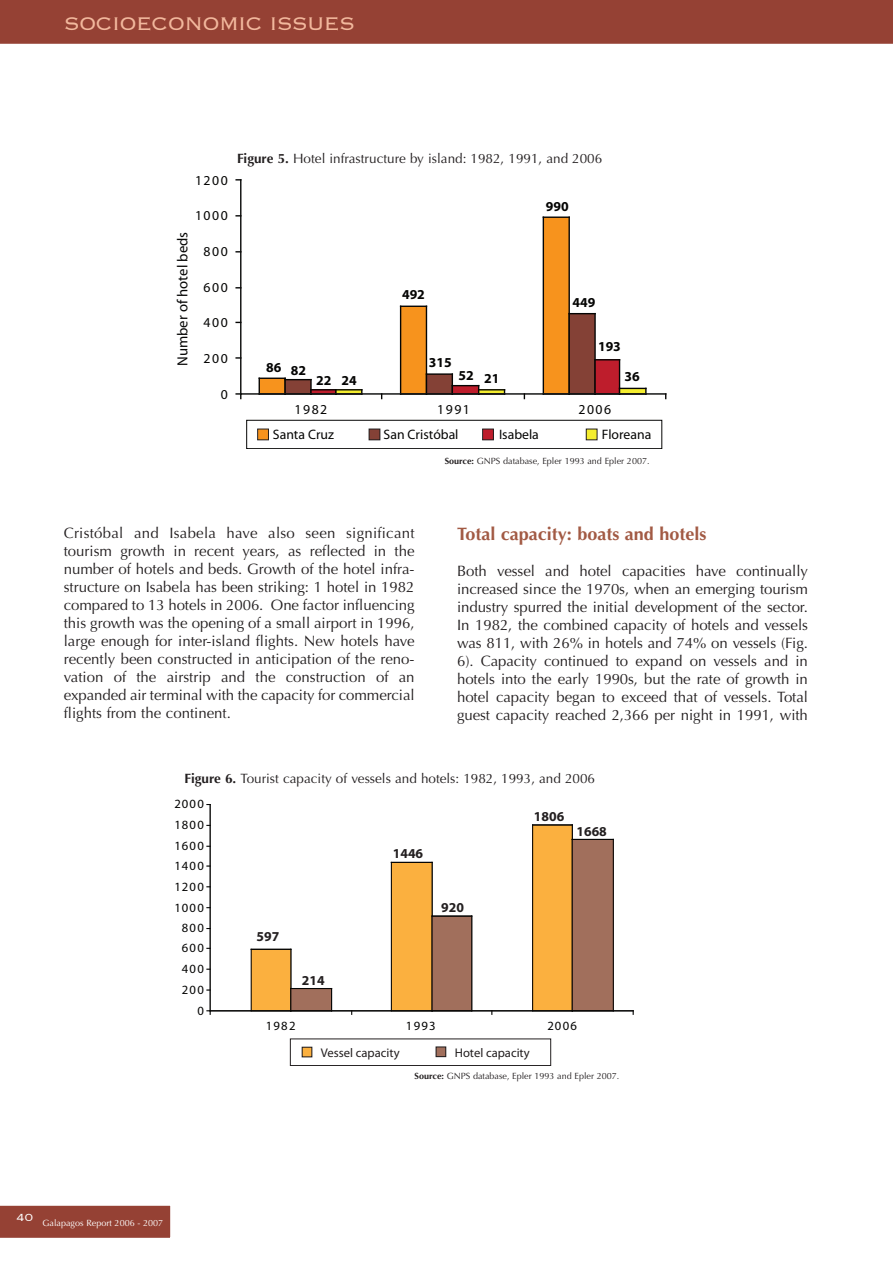
<style>
.page{position:relative;width:893px;height:1263px;background:#fff}
.page>*{position:absolute;margin:0;border:0;box-sizing:border-box;transform-origin:0 0}
.t1{font:300 24px "Copperplate";letter-spacing:-.03em;color:#f2b89d}
.t2{font:700 18px "Optima";color:#a25a44}
.t3{font:15px/18px "Optima";letter-spacing:-.005em;color:#231f20;text-align:justify}
.t4{font:14.7px "Myriad";color:#050504}
.t5{font:13.65px "Myriad";letter-spacing:.125em;color:#050504}
.t6{font:700 13.65px "Myriad";color:#050504}
.t7{font:700 13.65px "Myriad Pro";color:#231f20}
.t8{font:13.5px "Optima";color:#231f20}
.t9{font:300 13.5px "Copperplate";color:#fff}
.t10{font:12.6px "Myriad";letter-spacing:.1em;color:#050504}
.t11{font:12.6px "Myriad Pro";color:#231f20}
.t12{font:9px "Optima";color:#231f20}
.t13{font:9px "Optima";color:#fff}
.s1{font-weight:700}
</style>
<div class="page">
<div style="left:0;top:0;width:893px;height:44px;background:#954134"></div>
<div style="left:0;top:1205px;width:171px;height:33px;background:#954134"></div>
<div style="left:258px;top:429px;width:10px;height:11px;background:#f7931d"></div>
<div style="left:257px;top:428px;width:12px;height:12px;border:1px solid #231f20"></div>
<div style="left:369px;top:429px;width:11px;height:11px;background:#844136"></div>
<div style="left:369px;top:428px;width:11px;height:12px;border:1px solid #231f20"></div>
<div style="left:483px;top:429px;width:10px;height:11px;background:#be1d2c"></div>
<div style="left:482px;top:428px;width:12px;height:12px;border:1px solid #231f20"></div>
<div style="left:586px;top:429px;width:11px;height:11px;background:#f4ed2f"></div>
<div style="left:586px;top:428px;width:12px;height:12px;border:1px solid #231f20"></div>
<div style="left:401px;top:306px;width:25px;height:88px;background:#f7931d"></div>
<svg style="left:401px;top:306px;width:25px;height:1px"></svg>
<hr style="left:426px;top:306px;width:1px;height:88px;background:#050504">
<hr style="left:400px;top:306px;width:1px;height:88px;background:#050504">
<div style="left:543px;top:217px;width:26px;height:177px;background:#f7931d"></div>
<hr style="left:543px;top:216px;width:26px;height:2px;background:#050504">
<hr style="left:568px;top:217px;width:2px;height:177px;background:#050504">
<hr style="left:543px;top:217px;width:1px;height:177px;background:#050504">
<div style="left:426px;top:374px;width:26px;height:20px;background:#844136"></div>
<hr style="left:426px;top:373px;width:26px;height:2px;background:#050504">
<svg style="left:426px;top:375px;width:1px;height:18px"></svg>
<div style="left:569px;top:314px;width:26px;height:80px;background:#844136"></div>
<svg style="left:570px;top:313px;width:25px;height:1px"></svg>
<hr style="left:594px;top:314px;width:2px;height:80px;background:#050504">
<hr style="left:568px;top:314px;width:2px;height:80px;background:#050504">
<div style="left:595px;top:360px;width:25px;height:34px;background:#be1d2c"></div>
<svg style="left:596px;top:359px;width:24px;height:1px"></svg>
<hr style="left:619px;top:360px;width:1px;height:34px;background:#050504">
<hr style="left:594px;top:360px;width:2px;height:34px;background:#050504">
<svg style="left:259px;top:378px;width:103px;height:15px"></svg>
<svg style="left:452px;top:374px;width:53px;height:19px"></svg>
<svg style="left:620px;top:388px;width:27px;height:5px"></svg>
<hr style="left:240px;top:180px;width:1px;height:214px;background:#050504">
<hr style="left:241px;top:393px;width:425px;height:2px;background:#050504">
<svg style="left:236px;top:393px;width:5px;height:6px"></svg>
<div style="left:246px;top:420px;width:416px;height:29px;border:1px solid #050504"></div>
<div style="left:251px;top:949px;width:40px;height:62px;background:#fbb03f"></div>
<hr style="left:251px;top:949px;width:1px;height:62px;background:#050504">
<hr style="left:290px;top:949px;width:1px;height:62px;background:#050504">
<hr style="left:251px;top:949px;width:40px;height:1px;background:#050504">
<div style="left:291px;top:988px;width:41px;height:23px;background:#a16f5c"></div>
<svg style="left:289px;top:989px;width:18px;height:23px"></svg>
<svg style="left:331px;top:989px;width:1px;height:21px"></svg>
<hr style="left:291px;top:988px;width:41px;height:1px;background:#050504">
<svg style="left:431px;top:1011px;width:16px;height:1px"></svg>
<div style="left:391px;top:862px;width:41px;height:149px;background:#fbb03f"></div>
<hr style="left:391px;top:862px;width:1px;height:149px;background:#050504">
<hr style="left:432px;top:862px;width:1px;height:149px;background:#050504">
<hr style="left:391px;top:862px;width:41px;height:1px;background:#050504">
<div style="left:432px;top:916px;width:40px;height:95px;background:#a16f5c"></div>
<hr style="left:432px;top:916px;width:1px;height:95px;background:#050504">
<hr style="left:471px;top:916px;width:1px;height:95px;background:#050504">
<hr style="left:432px;top:915px;width:40px;height:2px;background:#050504">
<svg style="left:571px;top:1011px;width:17px;height:1px"></svg>
<div style="left:533px;top:825px;width:39px;height:186px;background:#fbb03f"></div>
<hr style="left:532px;top:825px;width:1px;height:186px;background:#050504">
<hr style="left:572px;top:825px;width:1px;height:186px;background:#050504">
<hr style="left:533px;top:824px;width:39px;height:1px;background:#050504">
<div style="left:572px;top:839px;width:41px;height:172px;background:#a16f5c"></div>
<hr style="left:572px;top:839px;width:1px;height:172px;background:#050504">
<hr style="left:613px;top:839px;width:1px;height:172px;background:#050504">
<hr style="left:572px;top:839px;width:41px;height:1px;background:#050504">
<hr style="left:210px;top:804px;width:1px;height:207px;background:#050504">
<hr style="left:210px;top:1010px;width:423px;height:1px;background:#050504">
<div style="left:302px;top:1047px;width:10px;height:10px;background:#fbb03f"></div>
<div style="left:302px;top:1047px;width:10px;height:10px;border:1px solid #231f20"></div>
<div style="left:436px;top:1047px;width:10px;height:9px;background:#a16f5c"></div>
<div style="left:436px;top:1046px;width:10px;height:11px;border:1px solid #231f20"></div>
<div style="left:290px;top:1039px;width:261px;height:27px;border:1px solid #231f20"></div>
<h1 class="t1" style="left:64px;top:8px;width:293px">SOCIOECONOMIC ISSUES</h1>
<p class="t5" style="left:195px;top:175px;width:34px">1200</p>
<p class="t4" style="left:177px;top:366px;width:135px;rotate:-90deg">Number of hotel beds</p>
<p class="t5" style="left:195px;top:211px;width:34px">1000</p>
<p class="t5" style="left:203px;top:247px;width:26px">800</p>
<p class="t5" style="left:203px;top:283px;width:26px">600</p>
<p class="t5" style="left:203px;top:317px;width:26px">400</p>
<p class="t5" style="left:203px;top:353px;width:26px">200</p>
<p class="t5" style="left:221px;top:389px;width:9px">0</p>
<p class="t8" style="left:237px;top:150px;width:367px"><span class="s1">Figure 5.</span> Hotel infrastructure by island: 1982, 1991, and 2006</p>
<p class="t6" style="left:266px;top:364px;width:41px">86 82</p>
<p class="t6" style="left:316px;top:375px;width:42px">22 24</p>
<p class="t6" style="left:546px;top:201px;width:24px">990</p>
<p class="t6" style="left:402px;top:290px;width:24px">492</p>
<p class="t6" style="left:573px;top:297px;width:24px">449</p>
<p class="t6" style="left:429px;top:357px;width:24px">315</p>
<p class="t6" style="left:458px;top:370px;width:17px">52</p>
<p class="t6" style="left:598px;top:342px;width:24px">193</p>
<p class="t6" style="left:484px;top:373px;width:17px">21</p>
<p class="t6" style="left:625px;top:372px;width:17px">36</p>
<p class="t5" style="left:294px;top:405px;width:34px">1982</p>
<p class="t5" style="left:437px;top:405px;width:34px">1991</p>
<p class="t5" style="left:578px;top:405px;width:34px">2006</p>
<p class="t5" style="left:273px;top:429px;width:62px">Santa Cruz</p>
<p class="t5" style="left:384px;top:429px;width:76px">San Cristóbal</p>
<p class="t5" style="left:499px;top:429px;width:41px">Isabela</p>
<p class="t5" style="left:602px;top:429px;width:51px">Floreana</p>
<p class="t12" style="left:445px;top:455px;width:206px"><span class="s1">Source:</span> GNPS database, Epler 1993 and Epler 2007.</p>
<p class="t3" style="left:64px;top:524px;width:352px">Cristóbal and Isabela have also seen significant tourism growth in recent years, as reflected in the number of hotels and beds. Growth of the hotel infra&shy;structure on Isabela has been striking: 1 hotel in 1982 compared to 13 hotels in 2006. One factor influencing this growth was the opening of a small airport in 1996, large enough for inter-island flights. New hotels have recently been constructed in anticipation of the reno&shy;vation of the airstrip and the construction of an expanded air terminal with the capacity for commercial flights from the continent.</p>
<p class="t2" style="left:457px;top:524px;width:251px">Total capacity: boats and hotels</p>
<p class="t3" style="left:457px;top:562px;width:352px">Both vessel and hotel capacities have continually increased since the 1970s, when an emerging tourism industry spurred the initial development of the sector.<br>In 1982, the combined capacity of hotels and vessels was 811, with 26% in hotels and 74% on vessels (Fig.<br>6). Capacity continued to expand on vessels and in hotels into the early 1990s, but the rate of growth in hotel capacity began to exceed that of vessels. Total guest capacity reached 2,366 per night in 1991, with</p>
<p class="t8" style="left:184px;top:770px;width:412px"><span class="s1">Figure 6.</span> Tourist capacity of vessels and hotels: 1982, 1993, and 2006</p>
<p class="t10" style="left:174px;top:799px;width:31px">2000</p>
<p class="t10" style="left:174px;top:820px;width:31px">1800</p>
<p class="t10" style="left:174px;top:841px;width:31px">1600</p>
<p class="t10" style="left:174px;top:861px;width:31px">1400</p>
<p class="t10" style="left:174px;top:882px;width:31px">1200</p>
<p class="t10" style="left:174px;top:903px;width:31px">1000</p>
<p class="t10" style="left:182px;top:923px;width:24px">800</p>
<p class="t10" style="left:182px;top:943px;width:24px">600</p>
<p class="t10" style="left:182px;top:964px;width:24px">400</p>
<p class="t10" style="left:182px;top:985px;width:24px">200</p>
<p class="t10" style="left:197px;top:1006px;width:8px">0</p>
<p class="t7" style="left:257px;top:931px;width:24px">597</p>
<p class="t7" style="left:302px;top:975px;width:24px">214</p>
<p class="t7" style="left:393px;top:848px;width:32px">1446</p>
<p class="t7" style="left:441px;top:902px;width:24px">920</p>
<p class="t7" style="left:534px;top:811px;width:32px">1806</p>
<p class="t7" style="left:576px;top:826px;width:32px">1668</p>
<p class="t10" style="left:266px;top:1021px;width:31px">1982</p>
<p class="t10" style="left:406px;top:1021px;width:31px">1993</p>
<p class="t10" style="left:547px;top:1021px;width:31px">2006</p>
<p class="t11" style="left:321px;top:1047px;width:80px">Vessel capacity</p>
<p class="t11" style="left:455px;top:1048px;width:77px">Hotel capacity</p>
<p class="t12" style="left:415px;top:1071px;width:206px"><span class="s1">Source:</span> GNPS database, Epler 1993 and Epler 2007.</p>
<p class="t9" style="left:16px;top:1208px;width:18px">40</p>
<p class="t13" style="left:43px;top:1217px;width:122px">Galapagos Report 2006 - 2007</p>
</div>
